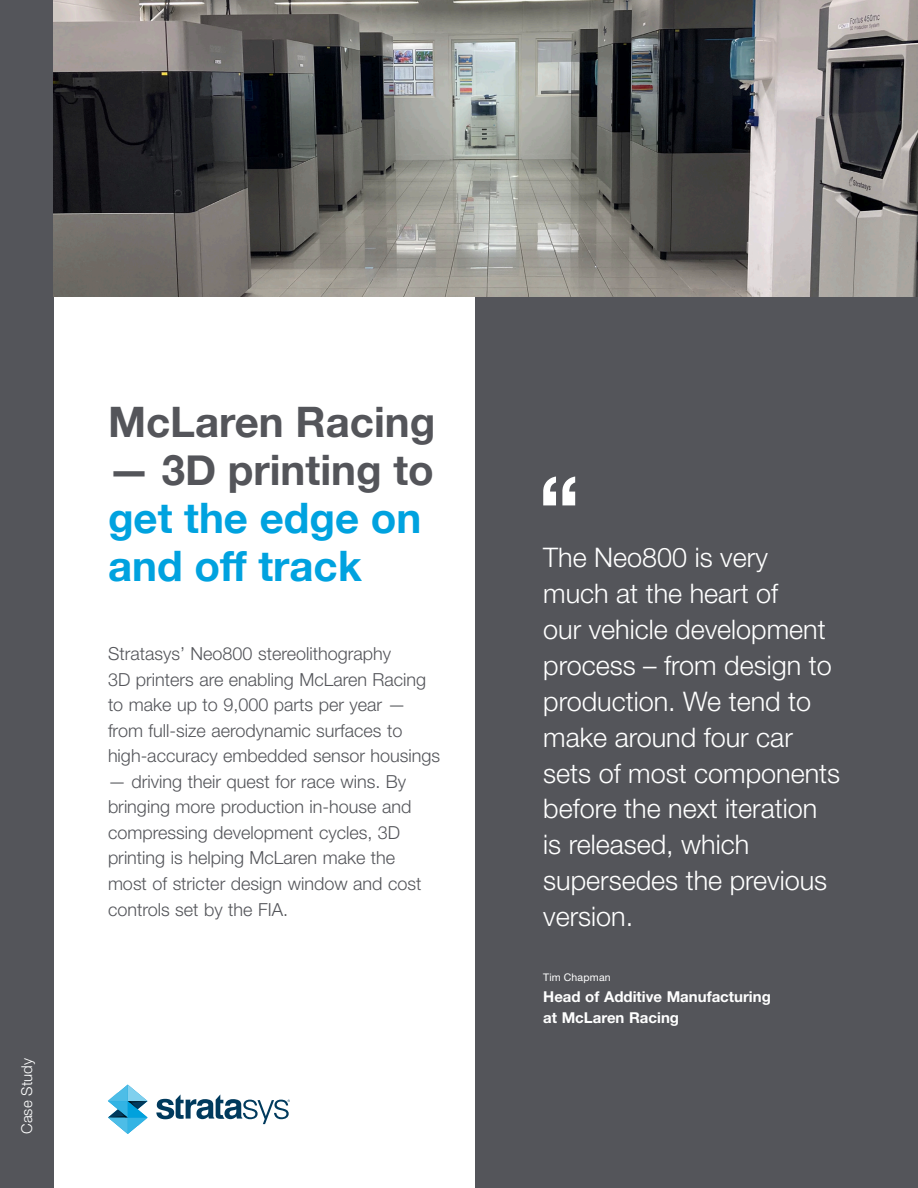
<style>
.page{position:relative;width:918px;height:1188px;background:#fff}
.page>*{position:absolute;margin:0;border:0;box-sizing:border-box;transform-origin:0 0}
.t1{font:700 42px "Helvetica Neue";color:#54555a}
.t2{font:700 42px/48px "Helvetica Neue";color:#00a2df}
.t3{font:300 27px/36px "Helvetica Neue LT Std";color:#fff}
.t4{font:300 18px/25.5px "Helvetica Neue LT Std";color:#54555a}
.t5{font:700 15px/21px "Helvetica Neue LT Std";color:#fff}
.t6{font:300 15px "Helvetica Neue LT Std";letter-spacing:.005em;color:#fff}
.t7{font:10.5px "Helvetica Neue LT Std";letter-spacing:.02em;color:#fff}
</style>
<div class="page">
<svg style="left:108px;top:1085px;width:40px;height:49px"></svg>
<svg style="left:156px;top:1094px;width:134px;height:30px"></svg>
<div style="left:0;top:0;width:54px;height:1188px;background:#54555a"></div>
<div style="left:476px;top:297px;width:442px;height:891px;background:#54555a"></div>
<svg style="left:543px;top:477px;width:32px;height:28px"></svg>
<img style="left:54px;top:0;width:864px;height:297px">
<p class="t6" style="left:18px;top:1134px;width:77px;rotate:-90deg">Case Study</p>
<h1 class="t1" style="left:108px;top:389px;width:329px">McLaren Racing</h1>
<h1 class="t1" style="left:108px;top:437px;width:327px">— 3D printing to</h1>
<h1 class="t2" style="left:108px;top:495px;width:315px">get the edge on and off track</h1>
<p class="t4" style="left:108px;top:641px;width:334px">Stratasys’ Neo800 stereolithography<br>3D printers are enabling McLaren Racing to make up to 9,000 parts per year — from full-size aerodynamic surfaces to high-accuracy embedded sensor housings</p>
<p class="t4" style="left:108px;top:768px;width:315px">— driving their quest for race wins. By bringing more production in-house and compressing development cycles, 3D printing is helping McLaren make the most of stricter design window and cost controls set by the FIA.</p>
<h2 class="t3" style="left:543px;top:538px;width:298px">The Neo800 is very<br>much at the heart of<br>our vehicle development process – from design to production. We tend to make around four car sets of most components before the next iteration is released, which supersedes the previous version.</h2>
<p class="t7" style="left:543px;top:971px;width:69px">Tim Chapman</p>
<p class="t5" style="left:543px;top:986px;width:229px">Head of Additive Manufacturing at McLaren Racing</p>
</div>
